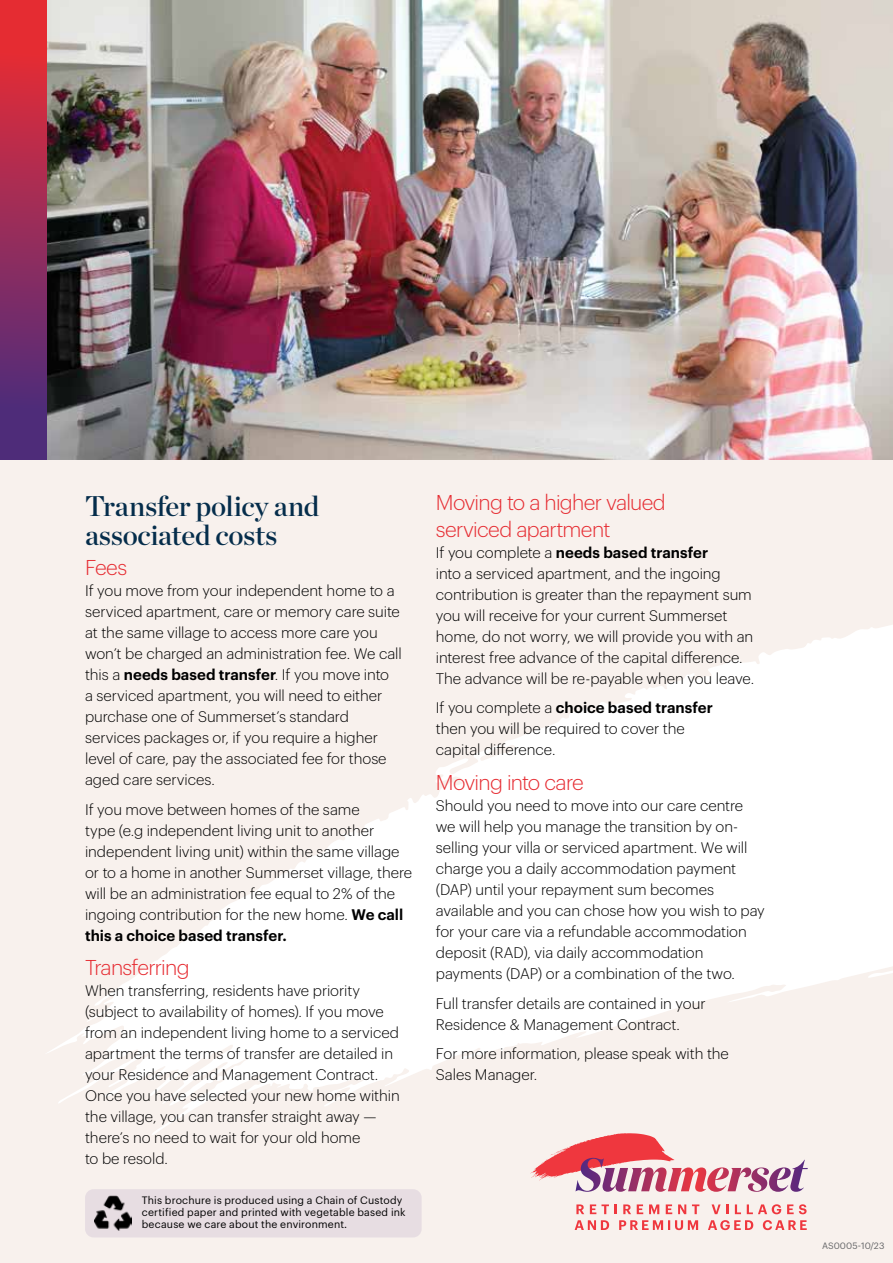
<style>
.page{position:relative;width:893px;height:1263px;background:#f8f1ed}
.page>*{position:absolute;margin:0;border:0;box-sizing:border-box;transform-origin:0 0}
.t1{font:28.5px/28.5px "Chronicle Display Semi";letter-spacing:-.005em;color:#052d4b}
.t2{font:300 21px/26.2px "Graphik";letter-spacing:-.035em;color:#e62c32}
.t3{font:300 15px/21px "Graphik";letter-spacing:-.005em;color:#000}
.t4{font:10.5px/12px "Graphik";letter-spacing:.015em;color:#000}
.t5{font:9px "Graphik";letter-spacing:.01em;color:#636466}
.s1{font-weight:600}
</style>
<div class="page">
<svg style="left:47px;top:625px;width:846px;height:510px"></svg>
<div style="left:85px;top:1189px;width:337px;height:48px;background:#e7dde2;border-radius:9px"></div>
<img style="left:47px;top:0;width:846px;height:459px">
<div style="left:0;top:0;width:47px;height:459px;background:linear-gradient(to bottom,#f32c2e,#3f2c82)"></div>
<svg style="left:575px;top:1220px;width:232px;height:10px"></svg>
<svg style="left:530px;top:1133px;width:278px;height:59px"></svg>
<svg style="left:576px;top:1204px;width:8px;height:10px"></svg>
<svg style="left:590px;top:1204px;width:19px;height:10px"></svg>
<svg style="left:615px;top:1204px;width:2px;height:10px"></svg>
<svg style="left:623px;top:1204px;width:8px;height:10px"></svg>
<svg style="left:637px;top:1204px;width:6px;height:10px"></svg>
<svg style="left:649px;top:1204px;width:10px;height:10px"></svg>
<svg style="left:666px;top:1204px;width:6px;height:10px"></svg>
<svg style="left:678px;top:1204px;width:8px;height:10px"></svg>
<svg style="left:692px;top:1204px;width:7px;height:10px"></svg>
<svg style="left:712px;top:1204px;width:16px;height:10px"></svg>
<svg style="left:735px;top:1204px;width:6px;height:10px"></svg>
<svg style="left:747px;top:1204px;width:34px;height:10px"></svg>
<svg style="left:787px;top:1204px;width:20px;height:10px"></svg>
<img style="left:95px;top:1195px;width:37px;height:36px">
<h1 class="t1" style="left:85px;top:490px;width:236px">Transfer policy and associated costs</h1>
<h2 class="t2" style="left:85px;top:553px;width:44px">Fees</h2>
<p class="t3" style="left:85px;top:579px;width:318px">If you move from your independent home to a serviced apartment, care or memory care suite at the same village to access more care you won’t be charged an administration fee. We call this a <span class="s1">needs based transfer</span>. If you move into<br>a serviced apartment, you will need to either purchase one of Summerset’s standard services packages or, if you require a higher level of care, pay the associated fee for those aged care services.</p>
<p class="t3" style="left:85px;top:797px;width:329px">If you move between homes of the same<br>type (e.g independent living unit to another independent living unit) within the same village or to a home in another Summerset village, there will be an administration fee equal to 2% of the ingoing contribution for the new home. <span class="s1">We call this a choice based transfer.</span></p>
<h2 class="t2" style="left:85px;top:953px;width:106px">Transferring</h2>
<p class="t3" style="left:85px;top:979px;width:316px">When transferring, residents have priority (subject to availability of homes). If you move from an independent living home to a serviced apartment the terms of transfer are detailed in your Residence and Management Contract.<br>Once you have selected your new home within the village, you can transfer straight away — there’s no need to wait for your old home<br>to be resold.</p>
<p class="t4" style="left:142px;top:1194px;width:265px">This brochure is produced using a Chain of Custody certified paper and printed with vegetable based ink because we care about the environment.</p>
<h2 class="t2" style="left:436px;top:488px;width:231px">Moving to a higher valued serviced apartment</h2>
<p class="t3" style="left:436px;top:541px;width:320px">If you complete a <span class="s1">needs based transfer<br></span>into a serviced apartment, and the ingoing contribution is greater than the repayment sum you will receive for your current Summerset home, do not worry, we will provide you with an interest free advance of the capital difference.<br>The advance will be re-payable when you leave.</p>
<p class="t3" style="left:436px;top:696px;width:278px">If you complete a <span class="s1">choice based transfer </span>then you will be required to cover the capital difference.</p>
<h2 class="t2" style="left:436px;top:768px;width:149px">Moving into care</h2>
<p class="t3" style="left:436px;top:794px;width:330px">Should you need to move into our care centre we will help you manage the transition by on&shy;selling your villa or serviced apartment. We will charge you a daily accommodation payment (DAP) until your repayment sum becomes available and you can chose how you wish to pay for your care via a refundable accommodation deposit (RAD), via daily accommodation payments (DAP) or a combination of the two.</p>
<p class="t3" style="left:436px;top:991px;width:271px">Full transfer details are contained in your<br>Residence &amp; Management Contract.</p>
<p class="t3" style="left:436px;top:1042px;width:295px">For more information, please speak with the<br>Sales Manager.</p>
<p class="t5" style="left:822px;top:1239px;width:64px">AS0005-10/23</p>
</div>
